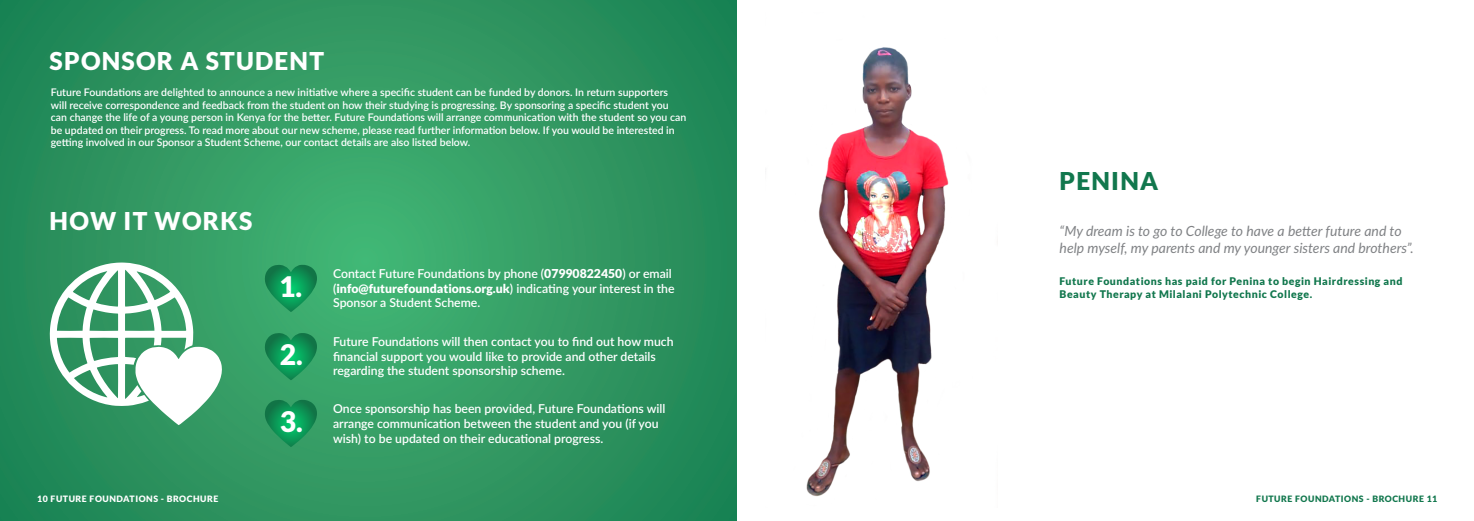
<style>
.page{position:relative;width:1474px;height:521px;background:#fff}
.page>*{position:absolute;margin:0;border:0;box-sizing:border-box;transform-origin:0 0}
.t1{font:900 28.26px "Lato";color:#fff}
.cover-strapline{font:900 24.5px "Lato";letter-spacing:.05em;color:#fff}
.cover-strapline-2{font:900 24.5px "Lato";letter-spacing:.05em;color:#11774d}
.Bodytext{font:italic 14px/16.8px "Lato";color:#808285}
.Bodytext-2{font:600 12.25px/14.7px "Lato";color:#fff}
.Bodytext-3{font:600 10.5px/12.6px "Lato";color:#fff}
.cover-strapline-3{font:900 10.5px/12.6px "Lato";letter-spacing:.05em;color:#11774d}
.t2{font:900 8.75px "Lato";letter-spacing:.06em;color:#fff}
.t3{font:900 8.75px "Lato";letter-spacing:.06em;color:#11774d}
.s1{font-weight:900}
</style>
<div class="page">
<svg style="left:0;top:0;width:737px;height:521px;background:#2f9761"></svg>
<svg style="left:50px;top:262px;width:172px;height:163px"></svg>
<svg style="left:265px;top:265px;width:52px;height:47px;background:#1a9d5d"></svg>
<svg style="left:265px;top:333px;width:52px;height:47px;background:#189b5c"></svg>
<svg style="left:265px;top:400px;width:52px;height:47px;background:#18985a"></svg>
<img style="left:806px;top:47px;width:143px;height:450px">
<p class="cover-strapline" style="left:50px;top:47px;width:276px">SPONSOR A STUDENT</p>
<p class="Bodytext-3" style="left:51px;top:85px;width:637px">Future Foundations are delighted to announce a new initiative where a specific student can be funded by donors. In return supporters will receive correspondence and feedback from the student on how their studying is progressing. By sponsoring a specific student you can change the life of a young person in Kenya for the better. Future Foundations will arrange communication with the student so you can be updated on their progress. To read more about our new scheme, please read further information below. If you would be interested in getting involved in our Sponsor a Student Scheme, our contact details are also listed below.</p>
<p class="cover-strapline" style="left:50px;top:207px;width:204px">HOW IT WORKS</p>
<p class="t1" style="left:279px;top:270px;width:25px">1.</p>
<p class="Bodytext-2" style="left:333px;top:265px;width:343px">Contact Future Foundations by phone (<span class="s1">07990822450</span>) or email (<span class="s1">info@futurefoundations.org.uk</span>) indicating your interest in the<br>Sponsor a Student Scheme.</p>
<p class="t1" style="left:280px;top:338px;width:25px">2.</p>
<p class="Bodytext-2" style="left:333px;top:334px;width:342px">Future Foundations will then contact you to find out how much financial support you would like to provide and other details regarding the student sponsorship scheme.</p>
<p class="t1" style="left:280px;top:405px;width:25px">3.</p>
<p class="Bodytext-2" style="left:333px;top:401px;width:334px">Once sponsorship has been provided, Future Foundations will arrange communication between the student and you (if you wish) to be updated on their educational progress.</p>
<p class="cover-strapline-2" style="left:1059px;top:167px;width:100px">PENINA</p>
<p class="Bodytext" style="left:1059px;top:222px;width:355px">“My dream is to go to College to have a better future and to help myself, my parents and my younger sisters and brothers”.</p>
<p class="cover-strapline-3" style="left:1059px;top:275px;width:344px">Future Foundations has paid for Penina to begin Hairdressing and<br>Beauty Therapy at Milalani Polytechnic College.</p>
<p class="t2" style="left:37px;top:494px;width:183px">10 FUTURE FOUNDATIONS - BROCHURE</p>
<p class="t3" style="left:1256px;top:494px;width:183px">FUTURE FOUNDATIONS - BROCHURE 11</p>
</div>
